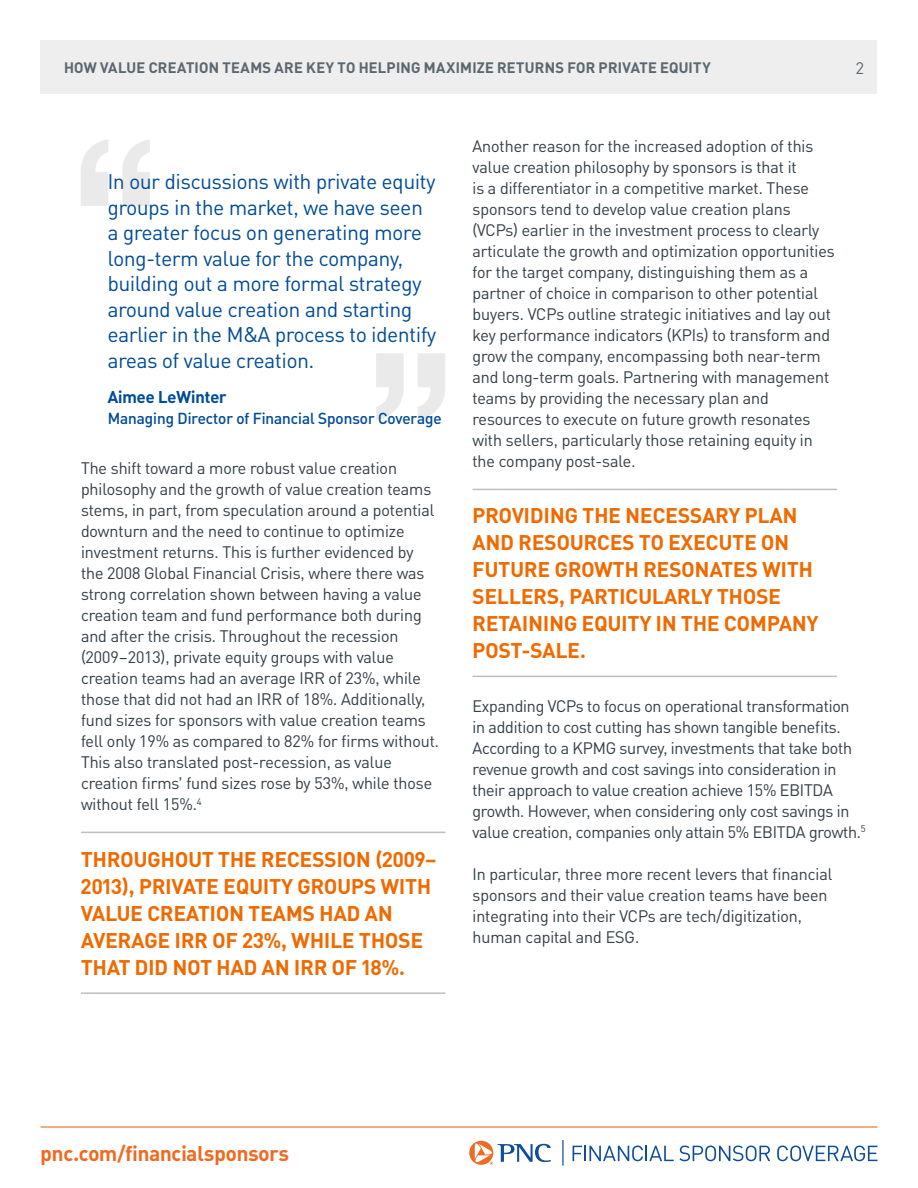
<style>
.page{position:relative;width:918px;height:1188px;background:#fff}
.page>*{position:absolute;margin:0;border:0;box-sizing:border-box;transform-origin:0 0}
.t1{font:700 21px/27px "PNC Brand";letter-spacing:.01em;color:#ef6a00}
.t2{font:21px/25.5px "PNC Brand";color:#004c97}
.t3{font:700 21px "PNC Brand";color:#ef6a22}
.t4{font:700 16.95px "PNC Brand";color:#004c97}
.t5{font:16.5px/21px "PNC Brand";color:#333f48}
.t6{font:16.5px "PNC Brand";color:#5b6770}
.t7{font:500 15.75px "PNC Brand";color:#004c97}
.t8{font:700 15px "PNC Brand";letter-spacing:.02em;color:#5b6770}
</style>
<div class="page">
<div style="left:40px;top:40px;width:837px;height:54px;background:#eeeeef"></div>
<svg style="left:81px;top:139px;width:69px;height:67px"></svg>
<svg style="left:376px;top:353px;width:69px;height:67px"></svg>
<hr style="left:81px;top:832px;width:365px;height:1px;background:#bbbfc4">
<hr style="left:81px;top:992px;width:365px;height:2px;background:#bbbfc4">
<hr style="left:472px;top:489px;width:365px;height:1px;background:#bbbfc4">
<hr style="left:472px;top:676px;width:365px;height:1px;background:#bbbfc4">
<hr style="left:40px;top:1126px;width:838px;height:2px;background:#ef6a22">
<svg style="left:469px;top:1141px;width:82px;height:24px"></svg>
<hr style="left:562px;top:1140px;width:2px;height:26px;background:#0f4d97">
<svg style="left:573px;top:1146px;width:197px;height:15px"></svg>
<svg style="left:777px;top:1146px;width:100px;height:15px"></svg>
<p class="t8" style="left:64px;top:58px;width:648px">HOW VALUE CREATION TEAMS ARE KEY TO HELPING MAXIMIZE RETURNS FOR PRIVATE EQUITY</p>
<p class="t6" style="left:856px;top:58px;width:9px">2</p>
<p class="t2" style="left:108px;top:169px;width:330px">In our discussions with private equity groups in the market, we have seen a greater focus on generating more long-term value for the company, building out a more formal strategy around value creation and starting earlier in the M&amp;A process to identify areas of value creation.</p>
<p class="t4" style="left:108px;top:386px;width:120px">Aimee LeWinter</p>
<p class="t7" style="left:108px;top:409px;width:335px">Managing Director of Financial Sponsor Coverage</p>
<p class="t5" style="left:81px;top:457px;width:360px">The shift toward a more robust value creation philosophy and the growth of value creation teams stems, in part, from speculation around a potential downturn and the need to continue to optimize investment returns. This is further evidenced by the 2008 Global Financial Crisis, where there was strong correlation shown between having a value creation team and fund performance both during and after the crisis. Throughout the recession (2009–2013), private equity groups with value creation teams had an average IRR of 23%, while those that did not had an IRR of 18%. Additionally, fund sizes for sponsors with value creation teams fell only 19% as compared to 82% for firms without.<br>This also translated post-recession, as value creation firms’ fund sizes rose by 53%, while those without fell 15%.<sup>4</sup></p>
<p class="t1" style="left:81px;top:845px;width:357px">THROUGHOUT THE RECESSION (2009–<br>2013), PRIVATE EQUITY GROUPS WITH<br>VALUE CREATION TEAMS HAD AN<br>AVERAGE IRR OF 23%, WHILE THOSE<br>THAT DID NOT HAD AN IRR OF 18%.</p>
<p class="t5" style="left:472px;top:135px;width:364px">Another reason for the increased adoption of this value creation philosophy by sponsors is that it<br>is a differentiator in a competitive market. These sponsors tend to develop value creation plans (VCPs) earlier in the investment process to clearly articulate the growth and optimization opportunities for the target company, distinguishing them as a partner of choice in comparison to other potential buyers. VCPs outline strategic initiatives and lay out key performance indicators (KPIs) to transform and grow the company, encompassing both near-term and long-term goals. Partnering with management teams by providing the necessary plan and resources to execute on future growth resonates with sellers, particularly those retaining equity in the company post-sale.</p>
<p class="t1" style="left:473px;top:501px;width:347px">PROVIDING THE NECESSARY PLAN<br>AND RESOURCES TO EXECUTE ON<br>FUTURE GROWTH RESONATES WITH<br>SELLERS, PARTICULARLY THOSE<br>RETAINING EQUITY IN THE COMPANY<br>POST-SALE.</p>
<p class="t5" style="left:472px;top:695px;width:395px">Expanding VCPs to focus on operational transformation in addition to cost cutting has shown tangible benefits.<br>According to a KPMG survey, investments that take both revenue growth and cost savings into consideration in their approach to value creation achieve 15% EBITDA growth. However, when considering only cost savings in value creation, companies only attain 5% EBITDA growth.<sup>5</sup></p>
<p class="t5" style="left:473px;top:863px;width:361px">In particular, three more recent levers that financial sponsors and their value creation teams have been integrating into their VCPs are tech/digitization, human capital and ESG.</p>
<p class="t3" style="left:40px;top:1139px;width:250px">pnc.com/financialsponsors</p>
</div>
